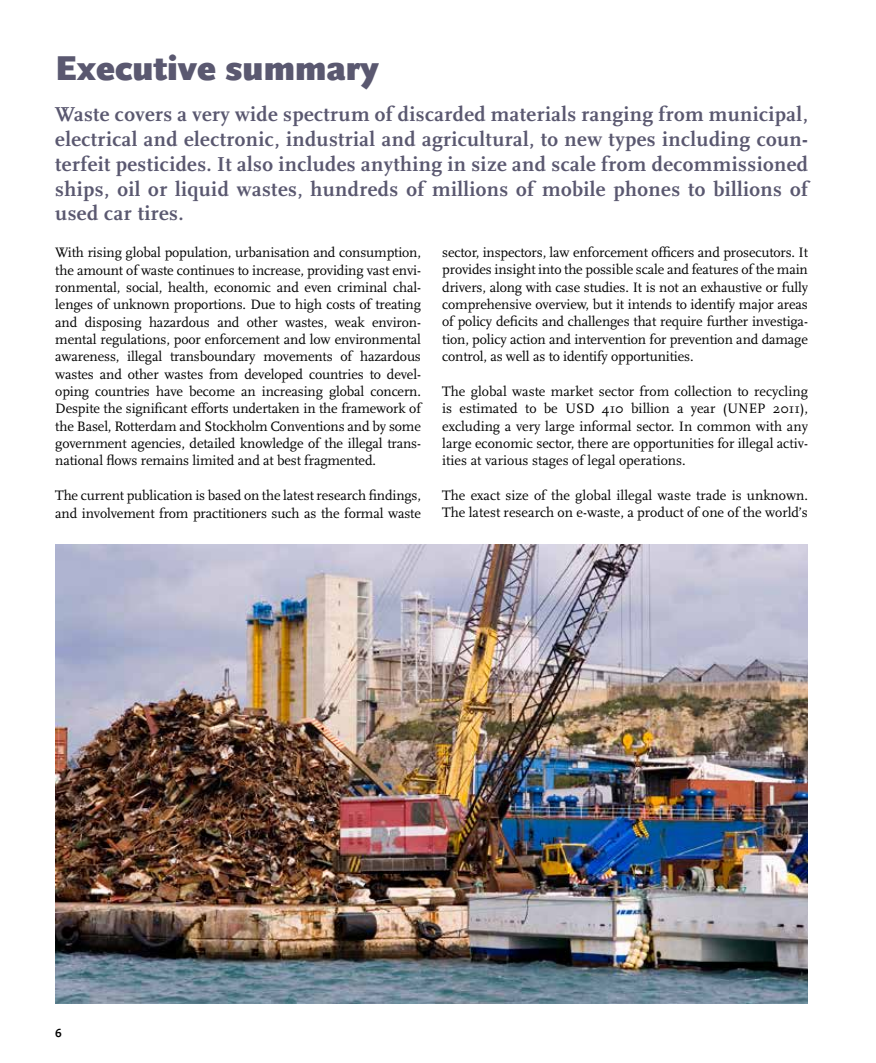
<style>
.page{position:relative;width:876px;height:1063px;background:#fff}
.page>*{position:absolute;margin:0;border:0;box-sizing:border-box;transform-origin:0 0}
.t1{font:900 36px "Scala Sans";color:#5a5870}
.t2{font:700 21px/24.8px "Scala";letter-spacing:.02em;color:#5a5870;text-align:justify}
.t3{font:14.25px/17.4px "Scala";letter-spacing:-.01em;color:#000;text-align:justify}
.t4{font:700 12px "Scala Sans";color:#000}
</style>
<div class="page">
<img style="left:55px;top:545px;width:753px;height:458px">
<h1 class="t1" style="left:55px;top:49px;width:325px">Executive summary</h1>
<p class="t2" style="left:55px;top:102px;width:754px">Waste covers a very wide spectrum of discarded materials ranging from municipal, electrical and electronic, industrial and agricultural, to new types including coun&shy;terfeit pesticides. It also includes anything in size and scale from decommissioned ships, oil or liquid wastes, hundreds of millions of mobile phones to billions of used car tires.</p>
<p class="t3" style="left:55px;top:244px;width:367px">With rising global population, urbanisation and consumption, the amount of waste continues to increase, providing vast envi&shy;ronmental, social, health, economic and even criminal chal&shy;lenges of unknown proportions. Due to high costs of treating and disposing hazardous and other wastes, weak environ&shy;mental regulations, poor enforcement and low environmental awareness, illegal transboundary movements of hazardous wastes and other wastes from developed countries to devel&shy;oping countries have become an increasing global concern.<br>Despite the significant efforts undertaken in the framework of the Basel, Rotterdam and Stockholm Conventions and by some government agencies, detailed knowledge of the illegal trans&shy;national flows remains limited and at best fragmented.</p>
<p class="t3" style="left:55px;top:487px;width:367px">The current publication is based on the latest research findings, and involvement from practitioners such as the formal waste</p>
<p class="t3" style="left:442px;top:244px;width:367px">sector, inspectors, law enforcement officers and prosecutors. It provides insight into the possible scale and features of the main drivers, along with case studies. It is not an exhaustive or fully comprehensive overview, but it intends to identify major areas of policy deficits and challenges that require further investiga&shy;tion, policy action and intervention for prevention and damage control, as well as to identify opportunities.</p>
<p class="t3" style="left:442px;top:383px;width:367px">The global waste market sector from collection to recycling is estimated to be USD 410 billion a year (UNEP 2011), excluding a very large informal sector. In common with any large economic sector, there are opportunities for illegal activ&shy;ities at various stages of legal operations.</p>
<p class="t3" style="left:442px;top:487px;width:367px">The exact size of the global illegal waste trade is unknown.<br>The latest research on e-waste, a product of one of the world’s</p>
<p class="t4" style="left:55px;top:1027px;width:8px">6</p>
</div>
